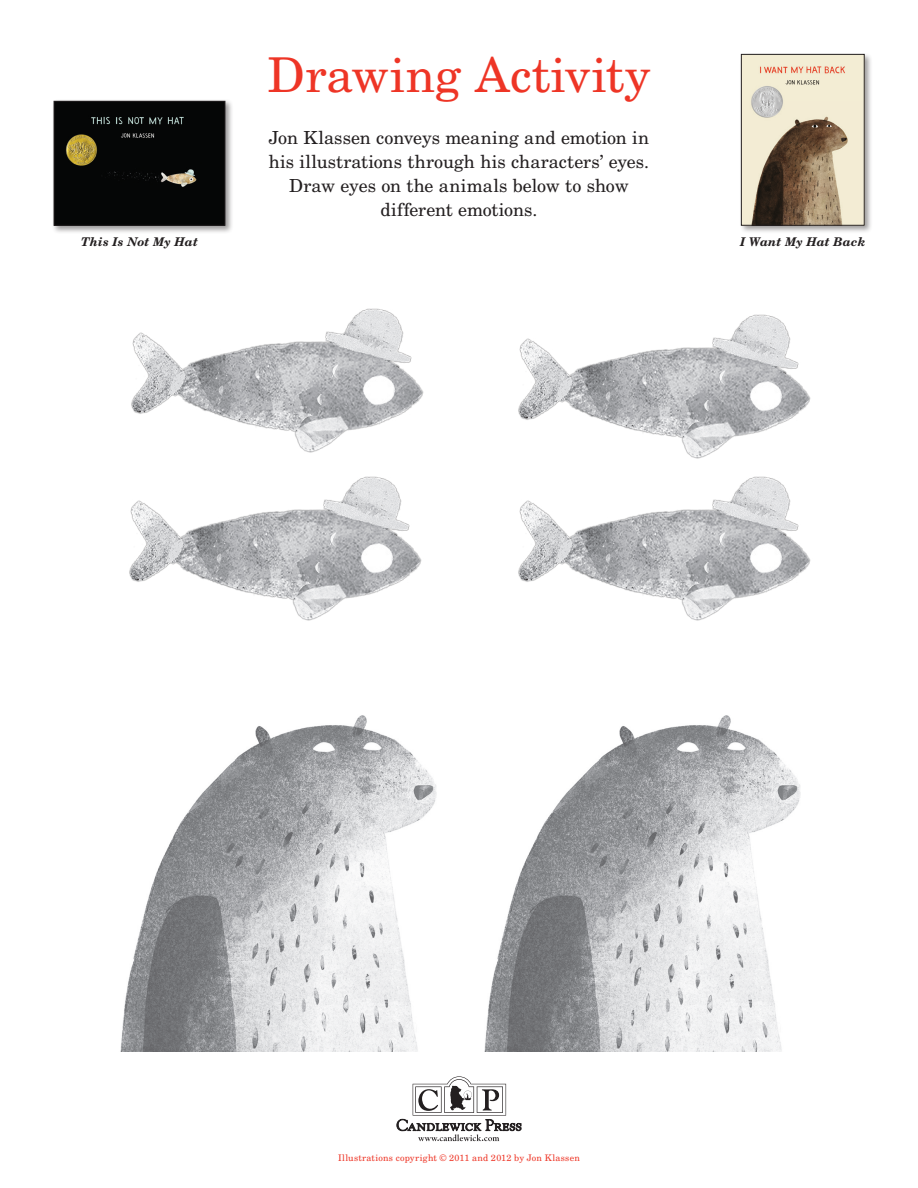
<style>
.page{position:relative;width:918px;height:1188px;background:#fff}
.page>*{position:absolute;margin:0;border:0;box-sizing:border-box;transform-origin:0 0}
.PICTUREBOOK_-_Basic{font:48px "New Century Schlbk";letter-spacing:.005em;color:#ee3526}
.PICTUREBOOK_-_Basic-2{font:18px/24px "New Century Schlbk";letter-spacing:.005em;color:#231f20;text-align:center}
.t1{font:italic 700 12px "New Century Schlbk";letter-spacing:.005em;color:#231f20}
.PICTUREBOOK_-_Basic-3{font:9px "New Century Schlbk";letter-spacing:.03em;color:#ee3526}
</style>
<div class="page">
<div style="left:739px;top:52px;width:134px;height:182px;background:#231f20;opacity:.45"></div>
<img style="left:743px;top:56px;width:119px;height:167px">
<div style="left:741px;top:54px;width:123px;height:171px;border:1px solid #231f20"></div>
<div style="left:52px;top:99px;width:182px;height:135px;background:#231f20;opacity:.45"></div>
<img style="left:56px;top:103px;width:167px;height:121px">
<div style="left:54px;top:101px;width:171px;height:125px;border:1px solid #231f20"></div>
<img style="left:131px;top:308px;width:293px;height:145px">
<img style="left:518px;top:314px;width:293px;height:140px">
<img style="left:129px;top:476px;width:293px;height:145px">
<img style="left:518px;top:454px;width:293px;height:167px">
<img style="left:484px;top:715px;width:317px;height:337px">
<img style="left:120px;top:715px;width:317px;height:337px">
<svg style="left:397px;top:1076px;width:124px;height:65px"></svg>
<p class="PICTUREBOOK_-_Basic" style="left:268px;top:45px;width:384px">Drawing Activity</p>
<p class="PICTUREBOOK_-_Basic-2" style="left:269px;top:125px;width:382px">Jon Klassen conveys meaning and emotion in his illustrations through his characters’ eyes.<br>Draw eyes on the animals below to show different emotions.</p>
<p class="t1" style="left:81px;top:234px;width:118px">This Is Not My Hat</p>
<p class="t1" style="left:740px;top:234px;width:127px">I Want My Hat Back</p>
<p class="PICTUREBOOK_-_Basic-3" style="left:338px;top:1152px;width:243px">Illustrations copyright © 2011 and 2012 by Jon Klassen</p>
</div>
